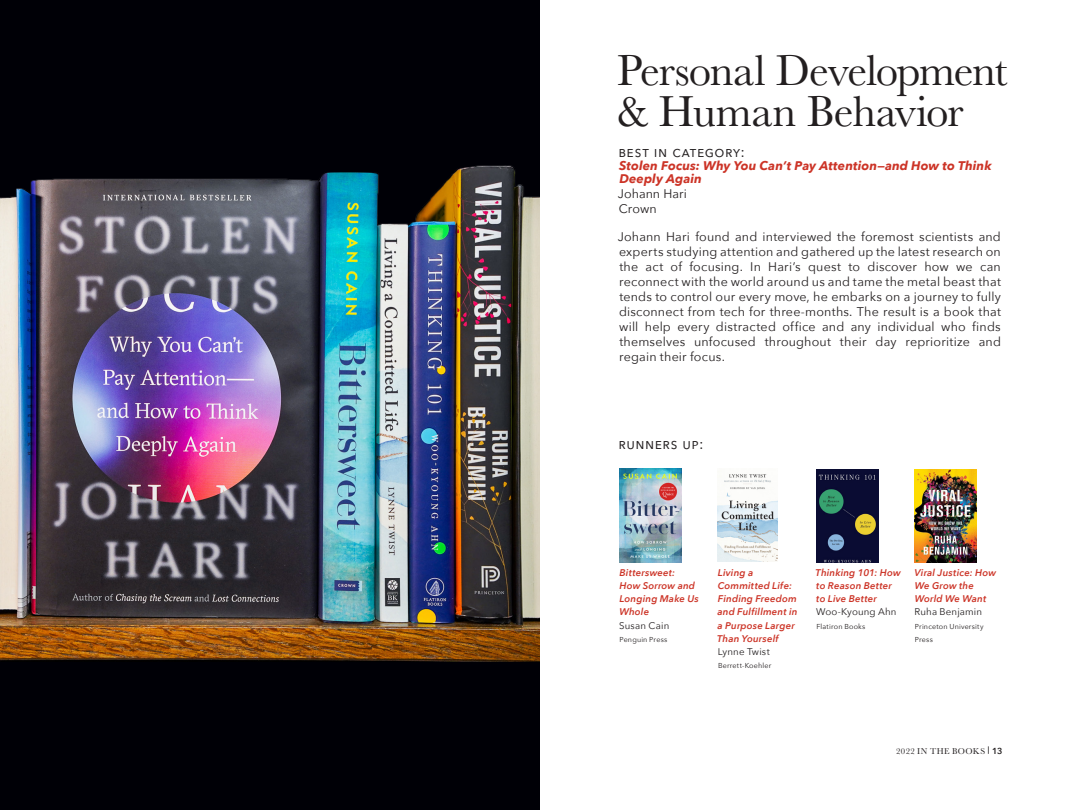
<style>
.page{position:relative;width:1080px;height:810px;background:#fff}
.page>*{position:absolute;margin:0;border:0;box-sizing:border-box;transform-origin:0 0}
.t1{font:45px/40px "Baskerville";letter-spacing:-.025em;color:#231f20}
.t2{font:15px "Avenir Next";letter-spacing:.035em;color:#231f20}
.t3{font:12.5px/15px "Avenir Next";letter-spacing:.01em;color:#231f20}
.t4{font:italic 700 12.5px/13.1px "Avenir Next";letter-spacing:.01em;color:#cc3427}
.t5{font:italic 600 9.75px/13.1px "Avenir Next";letter-spacing:.02em;color:#cc3427}
.t6{font:9.75px "Avenir Next";letter-spacing:.015em;color:#231f20}
.t7{font:8.75px "Baskerville";letter-spacing:.06em;color:#231f20}
.t8{font:7.25px/13.1px "Avenir Next";letter-spacing:.025em;color:#231f20}
.s1{font-style:inherit}
.s2{font-family:"Avenir Next";font-weight:600;font-size:7.5px}
.s3{font-family:"Avenir Next";font-weight:600}
</style>
<div class="page">
<div style="left:0;top:0;width:540px;height:810px;background:#000006"></div>
<img style="left:718px;top:474px;width:60px;height:88px">
<img style="left:619px;top:469px;width:62px;height:94px">
<img style="left:816px;top:469px;width:62px;height:94px">
<img style="left:915px;top:469px;width:62px;height:94px">
<img style="left:0;top:165px;width:540px;height:496px">
<h1 class="t1" style="left:617px;top:52px;width:392px">Personal Development &amp; Human Behavior</h1>
<p class="t2" style="left:618px;top:139px;width:128px">best in category:</p>
<p class="t4" style="left:619px;top:159px;width:374px">Stolen Focus: Why You Can’t Pay Attention—and How to Think<br>Deeply Again</p>
<p class="t3" style="left:618px;top:186px;width:71px">Johann Hari<br>Crown</p>
<p class="t3" style="left:618px;top:229px;width:385px;text-align:justify">Johann Hari found and interviewed the foremost scientists and experts studying attention and gathered up the latest research on the act of focusing. In Hari’s quest to discover how we can reconnect with the world around us and tame the metal beast that tends to control our every move, he embarks on a journey to fully disconnect from tech for three-months. The result is a book that will help every distracted office and any individual who finds themselves unfocused throughout their day reprioritize and regain their focus.</p>
<p class="t2" style="left:618px;top:431px;width:87px">runners up:</p>
<p class="t5" style="left:619px;top:566px;width:81px">Bittersweet:<br>How Sorrow and<br>Longing Make Us<br>Whole</p>
<p class="t6" style="left:619px;top:617px;width:52px">Susan Cain</p>
<p class="t8" style="left:620px;top:632px;width:49px">Penguin Press</p>
<p class="t5" style="left:717px;top:566px;width:82px">Living a<br>Committed Life:<br>Finding Freedom and Fulfillment in a Purpose Larger<br>Than Yourself</p>
<p class="t6" style="left:718px;top:643px;width:54px">Lynne Twist</p>
<p class="t8" style="left:718px;top:659px;width:55px">Berrett-Koehler</p>
<p class="t5" style="left:816px;top:566px;width:87px">Thinking 101: How to Reason Better to Live Better</p>
<p class="t6" style="left:816px;top:604px;width:82px">Woo-Kyoung Ahn</p>
<p class="t8" style="left:816px;top:619px;width:50px">Flatiron Books</p>
<p class="t5" style="left:914px;top:566px;width:83px">Viral Justice: How<br>We Grow the<br>World We Want</p>
<p class="t6" style="left:915px;top:604px;width:69px">Ruha Benjamin</p>
<p class="t8" style="left:915px;top:619px;width:70px">Princeton University<br>Press</p>
<p class="t7" style="left:896px;top:745px;width:108px"><span class="s1">2022</span> IN THE BOOKS <span class="s2">|</span> <span class="s3">13</span></p>
</div>
